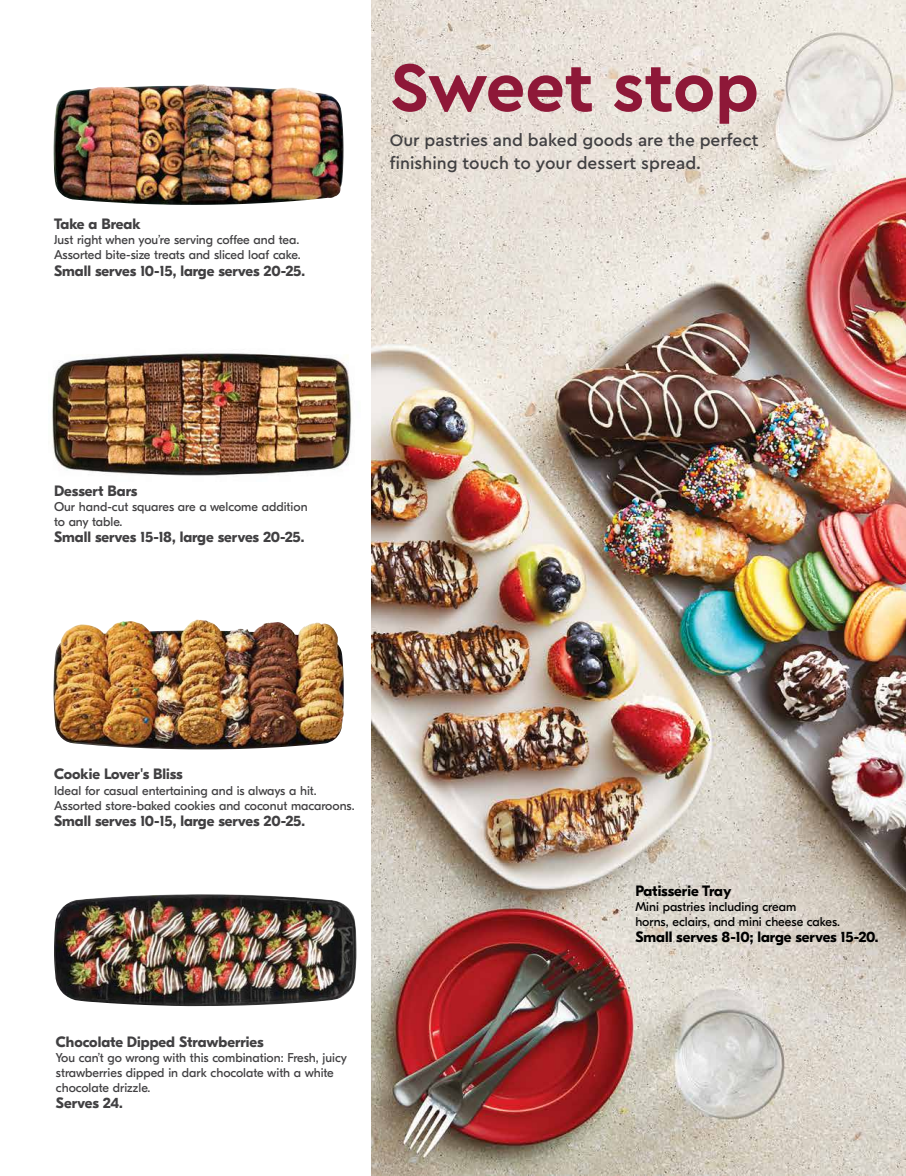
<style>
.page{position:relative;width:906px;height:1176px;background:#fff}
.page>*{position:absolute;margin:0;border:0;box-sizing:border-box;transform-origin:0 0}
.t1{font:700 70.5px "Cera Pro";letter-spacing:-.01em;color:#8e1838}
.t2{font:500 17.25px/22.5px "Cera Pro";color:#414042}
.t3{font:700 15px "GT Eesti Pro Display";color:#414042}
.t4{font:700 15px "GT Eesti Pro Display";color:#000}
.t5{font:12.75px/15px "GT Eesti Display";color:#414042}
.t6{font:12.75px/15px "GT Eesti Display";color:#000}
</style>
<div class="page">
<img style="left:53px;top:84px;width:290px;height:121px">
<img style="left:54px;top:894px;width:302px;height:111px">
<img style="left:52px;top:353px;width:300px;height:123px">
<img style="left:53px;top:619px;width:290px;height:130px">
<img style="left:372px;top:0;width:533px;height:1175px">
<p class="t3" style="left:54px;top:216px;width:88px">Take a Break</p>
<p class="t5" style="left:54px;top:233px;width:248px">Just right when you’re serving coffee and tea.<br>Assorted bite-size treats and sliced loaf cake.</p>
<p class="t3" style="left:54px;top:262px;width:252px">Small serves 10-15, large serves 20-25.</p>
<p class="t3" style="left:54px;top:482px;width:85px">Dessert Bars</p>
<p class="t5" style="left:54px;top:499px;width:255px">Our hand-cut squares are a welcome addition to any table.</p>
<p class="t3" style="left:54px;top:529px;width:252px">Small serves 15-18, large serves 20-25.</p>
<h1 class="t1" style="left:390px;top:40px;width:370px">Sweet stop</h1>
<h2 class="t2" style="left:390px;top:129px;width:370px">Our pastries and baked goods are the perfect finishing touch to your dessert spread.</h2>
<p class="t3" style="left:54px;top:765px;width:130px">Cookie Lover's Bliss</p>
<p class="t5" style="left:54px;top:782px;width:302px">Ideal for casual entertaining and is always a hit.<br>Assorted store-baked cookies and coconut macaroons.</p>
<p class="t3" style="left:54px;top:812px;width:252px">Small serves 10-15, large serves 20-25.</p>
<p class="t3" style="left:56px;top:1032px;width:209px">Chocolate Dipped Strawberries</p>
<p class="t5" style="left:56px;top:1049px;width:292px">You can’t go wrong with this combination: Fresh, juicy strawberries dipped in dark chocolate with a white chocolate drizzle.</p>
<p class="t3" style="left:56px;top:1094px;width:68px">Serves 24.</p>
<p class="t4" style="left:635px;top:882px;width:97px">Patisserie Tray</p>
<p class="t6" style="left:635px;top:899px;width:206px">Mini pastries including cream<br>horns, eclairs, and mini cheese cakes.</p>
<p class="t4" style="left:635px;top:928px;width:244px">Small serves 8-10; large serves 15-20.</p>
</div>
